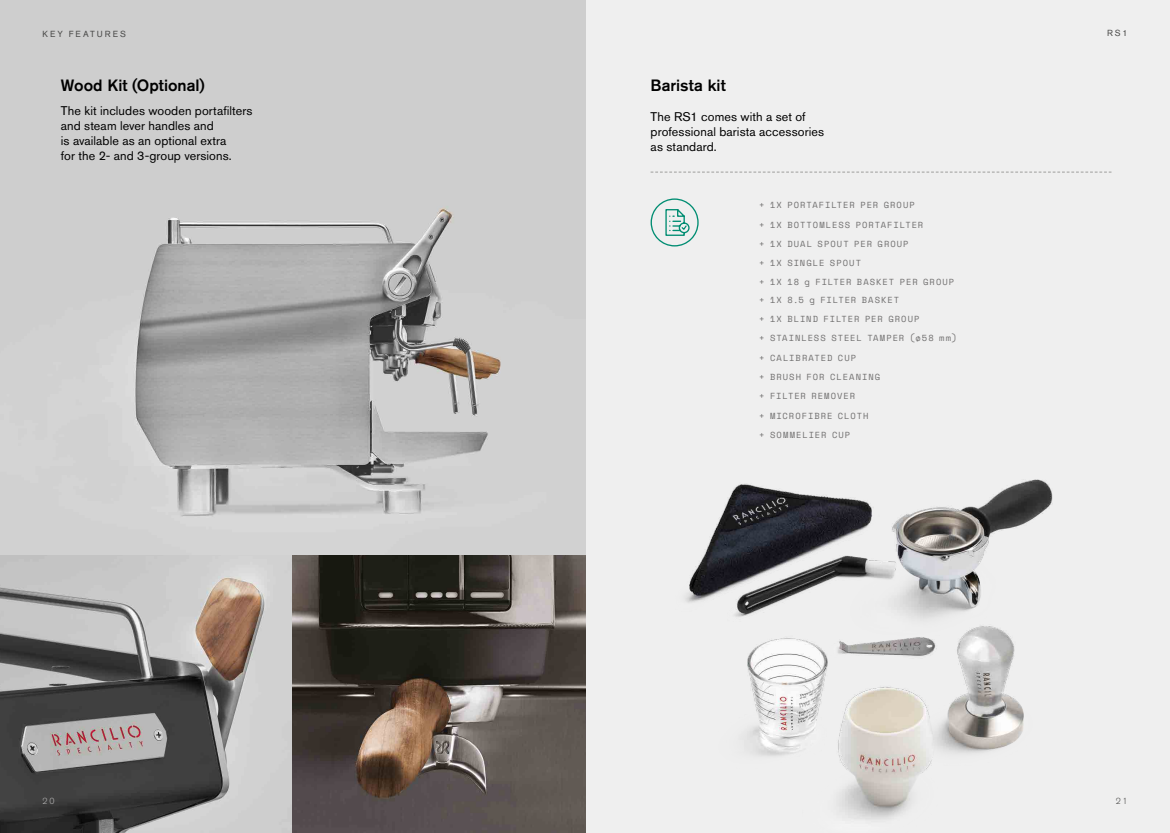
<style>
.page{position:relative;width:1170px;height:833px;background:#fff}
.page>*{position:absolute;margin:0;border:0;box-sizing:border-box;transform-origin:0 0}
.t1{font:500 16.25px "Akzidenz Grotesk BQ";color:#000}
.t2{font:12.5px/15px "Akzidenz Grotesk BQ";letter-spacing:.01em;color:#000}
.t3{font:8.75px/17.5px "Space Mono";letter-spacing:.115em;color:#706f6f}
.t4{font:8.75px "Akzidenz Grotesk BQ";letter-spacing:.225em;color:#4a4a49}
.t5{font:300 8.75px "Akzidenz Grotesk BQ";color:#4a4a49}
.t6{font:300 8.75px "Akzidenz Grotesk BQ";color:#b3b2b2}
</style>
<div class="page">
<div style="left:585px;top:0;width:584px;height:833px;background:#efefef"></div>
<img style="left:0;top:0;width:585px;height:833px">
<svg style="left:292px;top:555px;width:293px;height:278px;background:#544c46"></svg>
<img style="left:685px;top:479px;width:368px;height:340px">
<svg style="left:650px;top:198px;width:48px;height:48px"></svg>
<svg style="left:650px;top:172px;width:461px;height:1px"></svg>
<p class="t4" style="left:43px;top:29px;width:85px">KEY FEATURES</p>
<p class="t4" style="left:1106px;top:28px;width:22px">RS1</p>
<h1 class="t1" style="left:61px;top:75px;width:145px">Wood Kit (Optional)</h1>
<h2 class="t2" style="left:61px;top:103px;width:193px">The kit includes wooden portafilters and steam lever handles and<br>is available as an optional extra<br>for the 2- and 3-group versions.</h2>
<h1 class="t1" style="left:650px;top:75px;width:77px">Barista kit</h1>
<h2 class="t2" style="left:650px;top:109px;width:175px">The RS1 comes with a set of professional barista accessories as standard.</h2>
<p class="t3" style="left:759px;top:196px;width:157px">+ 1X PORTAFILTER PER GROUP</p>
<p class="t3" style="left:759px;top:215px;width:166px">+ 1X BOTTOMLESS PORTAFILTER</p>
<p class="t3" style="left:759px;top:235px;width:151px">+ 1X DUAL SPOUT PER GROUP</p>
<p class="t3" style="left:759px;top:254px;width:103px">+ 1X SINGLE SPOUT</p>
<p class="t3" style="left:759px;top:273px;width:197px">+ 1X 18 g FILTER BASKET PER GROUP + 1X 8.5 g FILTER BASKET</p>
<p class="t3" style="left:759px;top:310px;width:162px">+ 1X BLIND FILTER PER GROUP</p>
<p class="t3" style="left:759px;top:329px;width:199px">+ STAINLESS STEEL TAMPER (ø58 mm)</p>
<p class="t3" style="left:759px;top:348px;width:98px">+ CALIBRATED CUP</p>
<p class="t3" style="left:759px;top:368px;width:123px">+ BRUSH FOR CLEANING</p>
<p class="t3" style="left:759px;top:387px;width:97px">+ FILTER REMOVER</p>
<p class="t3" style="left:759px;top:406px;width:111px">+ MICROFIBRE CLOTH</p>
<p class="t3" style="left:759px;top:425px;width:93px">+ SOMMELIER CUP</p>
<p class="t6" style="left:43px;top:796px;width:14px">20</p>
<p class="t5" style="left:1115px;top:796px;width:13px">21</p>
</div>
